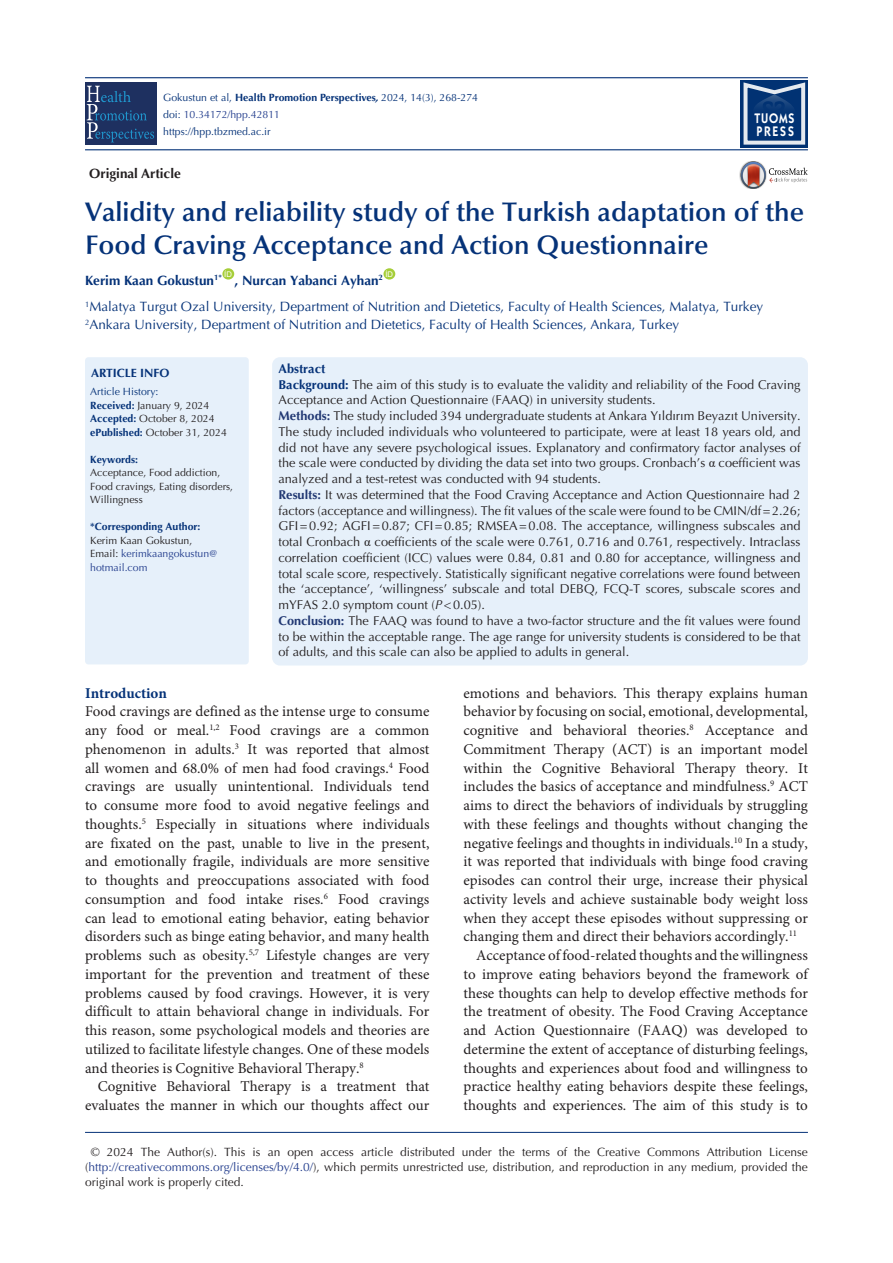
<style>
.page{position:relative;width:893px;height:1263px;background:#fff}
.page>*{position:absolute;margin:0;border:0;box-sizing:border-box;transform-origin:0 0}
.t1{font:600 27px/33px "Optima LT Std";color:#053278}
.Body{font:15px/18.8px "Minion Pro";color:#231f20;text-align:justify}
.heading_1{font:700 15px "Minion Pro";color:#053278}
.t2{font:600 13.95px/12.3px "ITC Kabel Std";letter-spacing:.11em;color:#fff;scale:.85 1}
.t3{font:13.5px "Optima LT Std";color:#053278}
.t4{font:700 13.5px "Optima LT Std";color:#053278}
.t5{font:700 13.5px "Optima LT Std";color:#231f20}
.Body-2{font:12.75px/15.8px "Optima LT Std";color:#231f20;text-align:justify}
.t6{font:700 12.75px "Optima LT Std";color:#053278}
.corresponding{font:12px/15px "Optima LT Std";color:#231f20;text-align:justify}
.t7{font:700 12px "Optima LT Std";color:#053278}
.t8{font:10.5px/13.5px "Optima LT Std";color:#231f20}
.t9{font:10.5px "Optima LT Std";color:#053278}
.t10{font:10.5px/13.5px "Optima LT Std";color:#253f8e}
.t11{font:700 10.5px "Optima LT Std";color:#053278}
.t12{font:7.8px "Arial";color:#fff}
.s1{font-weight:700}
.s2{font-weight:700;font-style:italic}
.s3{color:#053278}
.s4{font-weight:700;color:#053278}
.s5{font-weight:700;color:#213873}
.s6{font-family:"Times New Roman"}
.s7{font-style:italic}
.s8{color:#231f20}
.s9{color:#253f8e}
</style>
<div class="page">
<hr style="left:85px;top:149px;width:723px;height:1px;background:#053278">
<hr style="left:85px;top:77px;width:723px;height:1px;background:#053278">
<hr style="left:85px;top:1132px;width:723px;height:1px;background:#053278">
<div style="left:222px;top:268px;width:12px;height:12px;background:#a6ce39;border-radius:50%"></div>
<svg style="left:383px;top:268px;width:12px;height:12px"></svg>
<img style="left:739px;top:169px;width:2px;height:13px">
<svg style="left:741px;top:161px;width:67px;height:28px"></svg>
<div style="left:85px;top:83px;width:71px;height:62px;background:#1e3060"></div>
<svg style="left:87px;top:86px;width:67px;height:56px"></svg>
<div style="left:740px;top:80px;width:68px;height:68px;background:#013273"></div>
<svg style="left:743px;top:82px;width:62px;height:63px"></svg>
<div style="left:85px;top:357px;width:164px;height:307px;background:#e6f0fa;border-radius:3px"></div>
<div style="left:272px;top:357px;width:536px;height:308px;background:#e6f0fa;border-radius:8px"></div>
<p class="t9" style="left:163px;top:91px;width:316px">Gokustun et al, <span class="s1">Health Promotion Perspectives</span><span class="s2">,</span> 2024, 14(3), 268-274</p>
<p class="t10" style="left:163px;top:108px;width:118px"><span class="s3">doi:</span> 10.34172/hpp.42811</p>
<p class="t9" style="left:163px;top:125px;width:109px">https://hpp.tbzmed.ac.ir</p>
<p class="t5" style="left:89px;top:165px;width:93px">Original Article</p>
<p class="t2" style="left:755px;top:112px;width:48px">TUOMS<br>PRESS</p>
<p class="t1" style="left:85px;top:195px;width:721px">Validity and reliability study of the Turkish adaptation of the<br>Food Craving Acceptance and Action Questionnaire</p>
<p class="t4" style="left:85px;top:272px;width:138px">Kerim Kaan Gokustun<sup>1*</sup></p>
<p class="t12" style="left:385px;top:269px;width:9px">ID</p>
<p class="t3" style="left:85px;top:299px;width:680px"><sup>1</sup>Malatya Turgut Ozal University, Department of Nutrition and Dietetics, Faculty of Health Sciences, Malatya, Turkey</p>
<p class="t3" style="left:85px;top:317px;width:596px"><sup>2</sup>Ankara University, Department of Nutrition and Dietetics, Faculty of Health Sciences, Ankara, Turkey</p>
<p class="t12" style="left:224px;top:269px;width:9px">ID</p>
<p class="t4" style="left:235px;top:272px;width:150px">, Nurcan Yabanci Ayhan<sup>2</sup></p>
<p class="t7" style="left:91px;top:366px;width:80px">ARTICLE INFO</p>
<p class="t6" style="left:279px;top:361px;width:48px">Abstract</p>
<p class="Body-2" style="left:279px;top:377px;width:524px"><span class="s4">Background:</span> The aim of this study is to evaluate the validity and reliability of the Food Craving<br>Acceptance and Action Questionnaire (FAAQ) in university students.</p>
<p class="Body-2" style="left:279px;top:408px;width:524px"><span class="s5">Methods:</span> The study included 394 undergraduate students at Ankara Yıldırım Beyazıt University.<br>The study included individuals who volunteered to participate, were at least 18 years old, and did not have any severe psychological issues. Explanatory and confirmatory factor analyses of the scale were conducted by dividing the data set into two groups. Cronbach’s <span class="s6">α</span> coefficient was analyzed and a test-retest was conducted with 94 students.</p>
<p class="Body-2" style="left:279px;top:487px;width:524px"><span class="s5">Results:</span> It was determined that the Food Craving Acceptance and Action Questionnaire had 2 factors (acceptance and willingness). The fit values of the scale were found to be CMIN/df=2.26; GFI=0.92; AGFI=0.87; CFI=0.85; RMSEA=0.08. The acceptance, willingness subscales and total Cronbach <span class="s6">α</span> coefficients of the scale were 0.761, 0.716 and 0.761, respectively. Intraclass correlation coefficient (ICC) values were 0.84, 0.81 and 0.80 for acceptance, willingness and total scale score, respectively. Statistically significant negative correlations were found between the ‘acceptance’, ‘willingness’ subscale and total DEBQ, FCQ-T scores, subscale scores and mYFAS 2.0 symptom count (<span class="s7">P</span>&lt;0.05).</p>
<p class="Body-2" style="left:279px;top:613px;width:524px"><span class="s5">Conclusion:</span> The FAAQ was found to have a two-factor structure and the fit values were found to be within the acceptable range. The age range for university students is considered to be that of adults, and this scale can also be applied to adults in general.</p>
<p class="t9" style="left:90px;top:386px;width:70px">Article History:</p>
<p class="t8" style="left:90px;top:399px;width:120px"><span class="s4">Received:</span> January 9, 2024</p>
<p class="t8" style="left:90px;top:412px;width:126px"><span class="s4">Accepted:</span> October 8, 2024</p>
<p class="t8" style="left:90px;top:426px;width:138px"><span class="s4">ePublished:</span> October 31, 2024</p>
<p class="t11" style="left:90px;top:453px;width:49px">Keywords:</p>
<p class="t8" style="left:90px;top:466px;width:144px">Acceptance, Food addiction,<br>Food cravings, Eating disorders,<br>Willingness</p>
<p class="t11" style="left:90px;top:521px;width:112px">*Corresponding Author:</p>
<p class="t8" style="left:90px;top:534px;width:104px">Kerim Kaan Gokustun,</p>
<p class="t10" style="left:90px;top:547px;width:129px"><span class="s8">Email:</span> kerimkaangokustun@ hotmail.com</p>
<p class="heading_1" style="left:85px;top:682px;width:83px">Introduction</p>
<p class="Body" style="left:85px;top:703px;width:346px">Food cravings are defined as the intense urge to consume any food or meal.<sup>1,2</sup> Food cravings are a common phenomenon in adults.<sup>3</sup> It was reported that almost all women and 68.0% of men had food cravings.<sup>4</sup> Food cravings are usually unintentional. Individuals tend to consume more food to avoid negative feelings and thoughts.<sup>5</sup> Especially in situations where individuals are fixated on the past, unable to live in the present, and emotionally fragile, individuals are more sensitive to thoughts and preoccupations associated with food consumption and food intake rises.<sup>6</sup> Food cravings can lead to emotional eating behavior, eating behavior disorders such as binge eating behavior, and many health problems such as obesity.<sup>5,7</sup> Lifestyle changes are very important for the prevention and treatment of these problems caused by food cravings. However, it is very difficult to attain behavioral change in individuals. For this reason, some psychological models and theories are utilized to facilitate lifestyle changes. One of these models and theories is Cognitive Behavioral Therapy.<sup>8</sup></p>
<p class="Body" style="left:85px;top:1078px;width:346px;text-align:right">Cognitive Behavioral Therapy is a treatment that evaluates the manner in which our thoughts affect our</p>
<p class="Body" style="left:463px;top:684px;width:346px">emotions and behaviors. This therapy explains human behavior by focusing on social, emotional, developmental, cognitive and behavioral theories.<sup>8</sup> Acceptance and Commitment Therapy (ACT) is an important model within the Cognitive Behavioral Therapy theory. It includes the basics of acceptance and mindfulness.<sup>9</sup> ACT aims to direct the behaviors of individuals by struggling with these feelings and thoughts without changing the negative feelings and thoughts in individuals.<sup>10</sup> In a study, it was reported that individuals with binge food craving episodes can control their urge, increase their physical activity levels and achieve sustainable body weight loss when they accept these episodes without suppressing or changing them and direct their behaviors accordingly.<sup>11</sup></p>
<p class="Body" style="left:463px;top:947px;width:346px;text-indent:13px">Acceptance of food-related thoughts and the willingness to improve eating behaviors beyond the framework of these thoughts can help to develop effective methods for the treatment of obesity. The Food Craving Acceptance and Action Questionnaire (FAAQ) was developed to determine the extent of acceptance of disturbing feelings, thoughts and experiences about food and willingness to practice healthy eating behaviors despite these feelings, thoughts and experiences. The aim of this study is to</p>
<p class="corresponding" style="left:85px;top:1144px;width:724px;text-indent:6px">© 2024 The Author(s). This is an open access article distributed under the terms of the Creative Commons Attribution License (<span class="s9">http://creativecommons.org/licenses/by/4.0/</span>), which permits unrestricted use, distribution, and reproduction in any medium, provided the original work is properly cited.</p>
</div>
